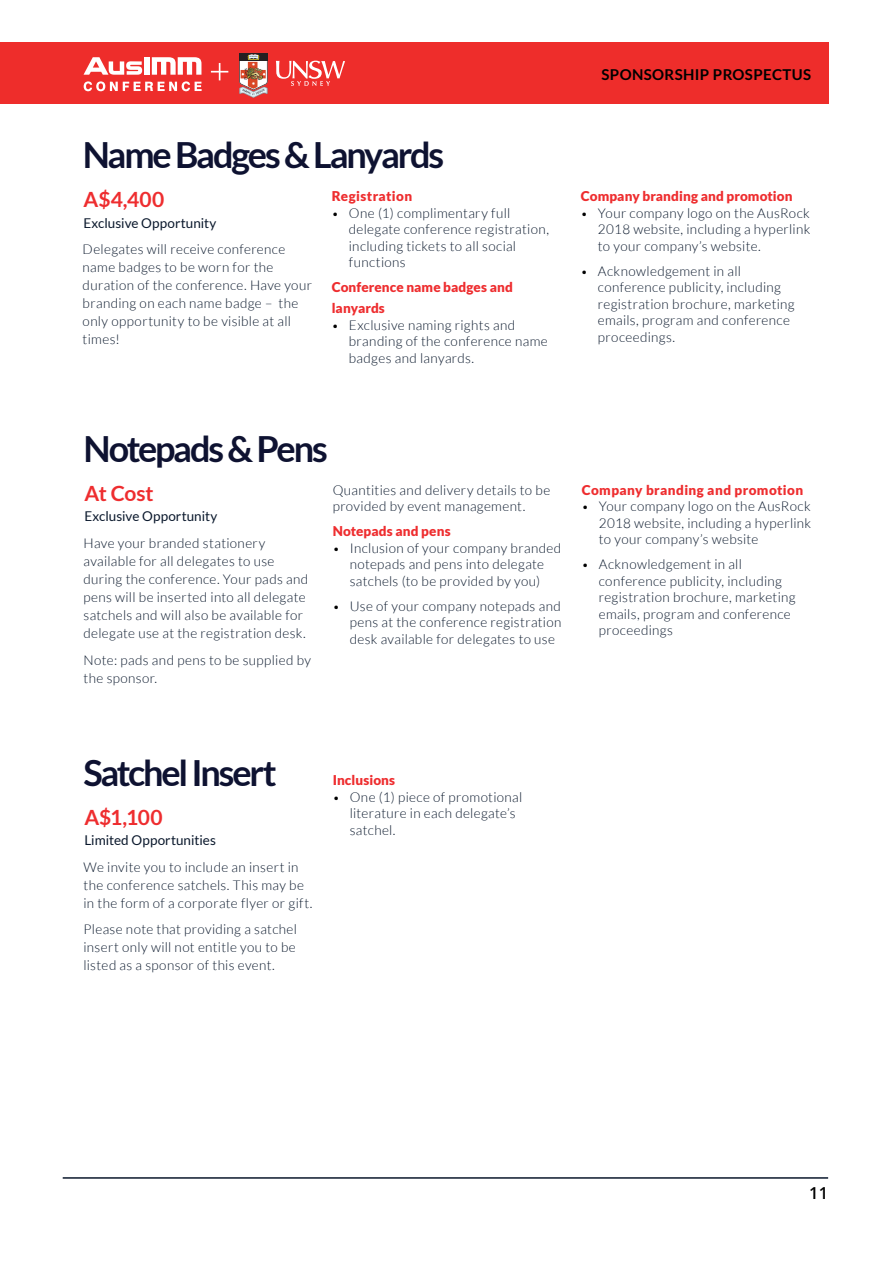
<style>
.page{position:relative;width:893px;height:1263px;background:#fff}
.page>*{position:absolute;margin:0;border:0;box-sizing:border-box;transform-origin:0 0}
.t1{font:700 36px "Lato";letter-spacing:-.06em;color:#0e1231}
.t2{font:700 21px "Lato";letter-spacing:-.005em;color:#ee2d2f}
.t3{font:600 16.5px "Open Sans";color:#000}
.t4{font:700 15px "Lato";letter-spacing:.025em;color:#000}
.t5{font:300 13.5px/16.5px "Lato";letter-spacing:.025em;color:#0a182c}
.t6{font:900 13.5px/21px "Lato";letter-spacing:.01em;color:#ee2d2f}
.t7{font:13.5px "Lato";color:#0a182c}
.t8{font:900 13.5px "Lato";letter-spacing:.03em;color:#ee2d2f}
.s1{font-size:12px;color:#000}
</style>
<div class="page">
<div style="left:0;top:43px;width:828px;height:61px;background:#ee2d2b"></div>
<hr style="left:63px;top:1177px;width:765px;height:2px;background:#0a182c">
<svg style="left:152px;top:57px;width:49px;height:18px"></svg>
<div style="left:144px;top:57px;width:5px;height:18px;background:#fff"></div>
<svg style="left:84px;top:57px;width:58px;height:18px"></svg>
<svg style="left:84px;top:81px;width:118px;height:10px"></svg>
<svg style="left:239px;top:53px;width:29px;height:45px"></svg>
<svg style="left:276px;top:61px;width:69px;height:25px"></svg>
<svg style="left:211px;top:63px;width:17px;height:17px"></svg>
<h1 class="t1" style="left:83px;top:135px;width:363px">Name Badges &amp; Lanyards</h1>
<h2 class="t2" style="left:83px;top:188px;width:83px">A$4,400</h2>
<p class="t7" style="left:83px;top:215px;width:135px">Exclusive Opportunity</p>
<p class="t5" style="left:83px;top:240px;width:231px;line-height:18px">Delegates will receive conference name badges to be worn for the duration of the conference. Have your branding on each name badge – the only opportunity to be visible at all times!</p>
<p class="t8" style="left:332px;top:188px;width:82px">Registration</p>
<p class="t5" style="left:349px;top:205px;width:202px;text-indent:-17px"><span class="s1">•</span> One (1) complimentary full delegate conference registration, including tickets to all social functions</p>
<p class="t6" style="left:332px;top:276px;width:183px">Conference name badges and lanyards</p>
<p class="t5" style="left:349px;top:317px;width:200px;text-indent:-17px"><span class="s1">•</span> Exclusive naming rights and branding of the conference name badges and lanyards.</p>
<p class="t4" style="left:601px;top:66px;width:211px">SPONSORSHIP PROSPECTUS</p>
<p class="t6" style="left:581px;top:185px;width:213px">Company branding and promotion</p>
<p class="t5" style="left:598px;top:205px;width:214px;text-align:justify;text-indent:-17px"><span class="s1">•</span> Your company logo on the AusRock 2018 website, including a hyperlink to your company’s website.</p>
<p class="t5" style="left:598px;top:263px;width:198px;text-indent:-17px"><span class="s1">•</span> Acknowledgement in all conference publicity, including registration brochure, marketing emails, program and conference proceedings.</p>
<h1 class="t1" style="left:84px;top:428px;width:246px">Notepads &amp; Pens</h1>
<h2 class="t2" style="left:84px;top:481px;width:71px">At Cost</h2>
<p class="t7" style="left:84px;top:509px;width:135px">Exclusive Opportunity</p>
<p class="t5" style="left:84px;top:534px;width:226px;line-height:18px">Have your branded stationery available for all delegates to use during the conference. Your pads and pens will be inserted into all delegate satchels and will also be available for delegate use at the registration desk.</p>
<p class="t5" style="left:84px;top:651px;width:229px;line-height:18px">Note: pads and pens to be supplied by the sponsor.</p>
<p class="t5" style="left:333px;top:481px;width:219px">Quantities and delivery details to be provided by event management.</p>
<p class="t6" style="left:333px;top:520px;width:119px">Notepads and pens</p>
<p class="t5" style="left:333px;top:540px;width:230px;text-align:center"><span class="s1">•</span> Inclusion of your company branded notepads and pens into delegate satchels (to be provided by you)</p>
<p class="t5" style="left:350px;top:598px;width:213px;text-align:justify;text-indent:-17px"><span class="s1">•</span> Use of your company notepads and pens at the conference registration desk available for delegates to use</p>
<p class="t8" style="left:582px;top:482px;width:223px">Company branding and promotion</p>
<p class="t5" style="left:599px;top:498px;width:214px;text-align:justify;text-indent:-17px"><span class="s1">•</span> Your company logo on the AusRock 2018 website, including a hyperlink to your company’s website</p>
<p class="t5" style="left:599px;top:556px;width:198px;text-indent:-17px"><span class="s1">•</span> Acknowledgement in all conference publicity, including registration brochure, marketing emails, program and conference proceedings</p>
<h1 class="t1" style="left:84px;top:752px;width:195px">Satchel Insert</h1>
<h2 class="t2" style="left:84px;top:805px;width:80px">A$1,100</h2>
<p class="t7" style="left:84px;top:833px;width:133px">Limited Opportunities</p>
<p class="t5" style="left:84px;top:858px;width:231px;line-height:18px">We invite you to include an insert in the conference satchels. This may be in the form of a corporate flyer or gift.</p>
<p class="t5" style="left:84px;top:920px;width:215px;line-height:18px;text-align:justify">Please note that providing a satchel insert only will not entitle you to be listed as a sponsor of this event.</p>
<p class="t6" style="left:333px;top:770px;width:64px">Inclusions</p>
<p class="t5" style="left:350px;top:789px;width:174px;text-indent:-17px"><span class="s1">•</span> One (1) piece of promotional literature in each delegate’s satchel.</p>
<p class="t3" style="left:809px;top:1182px;width:20px">11</p>
</div>
